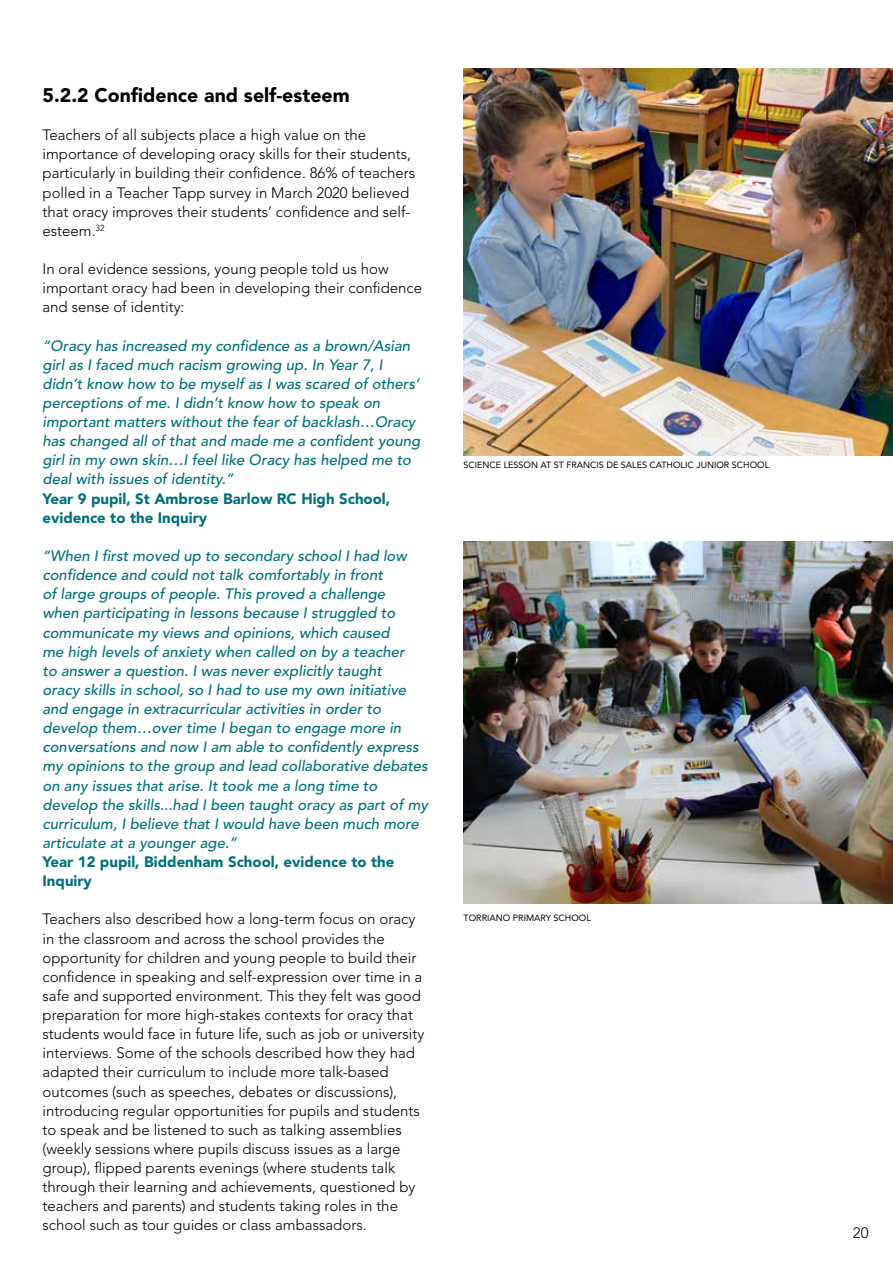
<style>
.page{position:relative;width:893px;height:1263px;background:#fff}
.page>*{position:absolute;margin:0;border:0;box-sizing:border-box;transform-origin:0 0}
.t1{font:900 19.5px "Avenir";color:#000}
.t2{font:300 15px/19.2px "Avenir";color:#000}
.t3{font:italic 500 15px/19.2px "Avenir";color:#007179}
.t4{font:900 15px/19.2px "Avenir";color:#007179}
.t5{font:9px "Avenir";color:#000}
</style>
<div class="page">
<img style="left:463px;top:68px;width:430px;height:387px">
<img style="left:463px;top:542px;width:430px;height:361px">
<h1 class="t1" style="left:43px;top:83px;width:309px">5.2.2 Confidence and self-esteem</h1>
<p class="t2" style="left:43px;top:125px;width:374px">Teachers of all subjects place a high value on the importance of developing oracy skills for their students, particularly in building their confidence. 86% of teachers polled in a Teacher Tapp survey in March 2020 believed that oracy improves their students’ confidence and self&shy;esteem.<sup>32</sup></p>
<p class="t2" style="left:43px;top:259px;width:381px">In oral evidence sessions, young people told us how important oracy had been in developing their confidence and sense of identity:</p>
<p class="t3" style="left:43px;top:336px;width:379px">“Oracy has increased my confidence as a brown/Asian girl as I faced much racism growing up. In Year 7, I didn’t know how to be myself as I was scared of others’ perceptions of me. I didn’t know how to speak on important matters without the fear of backlash…Oracy has changed all of that and made me a confident young girl in my own skin…I feel like Oracy has helped me to deal with issues of identity.”</p>
<p class="t4" style="left:43px;top:489px;width:349px">Year 9 pupil, St Ambrose Barlow RC High School, evidence to the Inquiry</p>
<p class="t3" style="left:43px;top:547px;width:387px">“When I first moved up to secondary school I had low confidence and could not talk comfortably in front<br>of large groups of people. This proved a challenge<br>when participating in lessons because I struggled to communicate my views and opinions, which caused<br>me high levels of anxiety when called on by a teacher<br>to answer a question. I was never explicitly taught<br>oracy skills in school, so I had to use my own initiative and engage in extracurricular activities in order to develop them…over time I began to engage more in conversations and now I am able to confidently express my opinions to the group and lead collaborative debates on any issues that arise. It took me a long time to develop the skills...had I been taught oracy as part of my curriculum, I believe that I would have been much more articulate at a younger age.”</p>
<p class="t4" style="left:43px;top:852px;width:353px">Year 12 pupil, Biddenham School, evidence to the<br>Inquiry</p>
<p class="t2" style="left:43px;top:910px;width:383px">Teachers also described how a long-term focus on oracy in the classroom and across the school provides the opportunity for children and young people to build their confidence in speaking and self-expression over time in a safe and supported environment. This they felt was good preparation for more high-stakes contexts for oracy that students would face in future life, such as job or university interviews. Some of the schools described how they had adapted their curriculum to include more talk-based outcomes (such as speeches, debates or discussions), introducing regular opportunities for pupils and students to speak and be listened to such as talking assemblies (weekly sessions where pupils discuss issues as a large group), flipped parents evenings (where students talk through their learning and achievements, questioned by teachers and parents) and students taking roles in the school such as tour guides or class ambassadors.</p>
<p class="t5" style="left:463px;top:459px;width:307px">SCIENCE LESSON AT ST FRANCIS DE SALES CATHOLIC JUNIOR SCHOOL</p>
<p class="t5" style="left:463px;top:913px;width:129px">TORRIANO PRIMARY SCHOOL</p>
<p class="t2" style="left:853px;top:1223px;width:17px">20</p>
</div>
